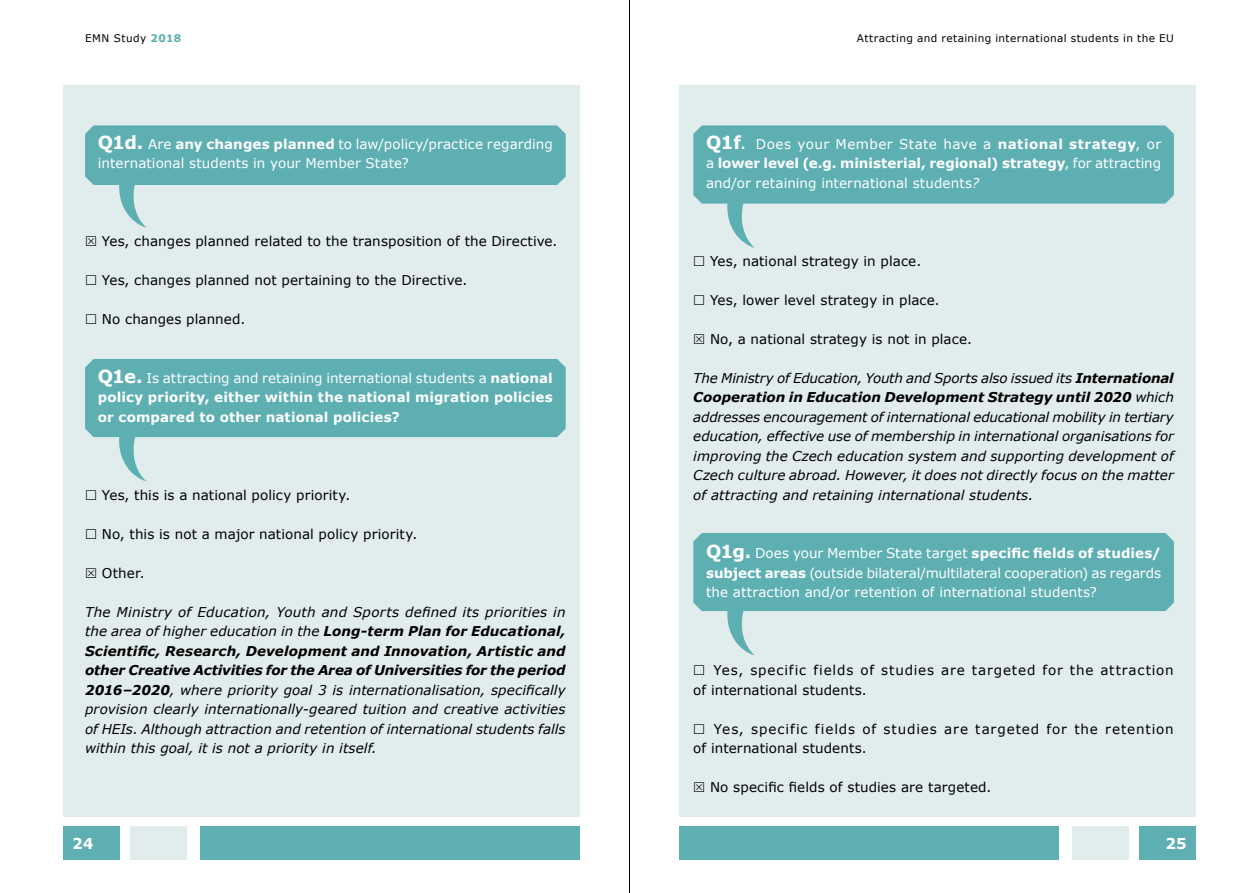
<style>
.page{position:relative;width:1259px;height:893px;background:#fff}
.page>*{position:absolute;margin:0;border:0;box-sizing:border-box;transform-origin:0 0}
.t1{font:700 15px "Verdana";color:#fff}
.t2{font:italic 13.5px/19.5px "Verdana";letter-spacing:.005em;color:#000;text-align:justify}
.t3{font:13.5px/19.5px "Verdana";letter-spacing:.005em;color:#fff;text-align:justify}
.t4{font:13.5px "Verdana";letter-spacing:.01em;color:#000}
.t5{font:700 13.5px/19.5px "Verdana";letter-spacing:.01em;color:#fff;text-align:justify}
.t6{font:13.5px/19.5px "Verdana";letter-spacing:.055em;color:#000}
.t7{font:13.5px/19.5px "Verdana";letter-spacing:.06em;color:#000}
.t8{font:10.5px "Verdana";letter-spacing:.04em;color:#000}
.s1{font-weight:700;color:#5dafb2}
.s2{font-weight:700;font-size:18px}
.s3{font-weight:700}
.s4{font-size:18px}
.s5{font-weight:400}
.s6{font-style:italic;font-size:18px}
.s7{font-style:italic}
</style>
<div class="page">
<div style="left:64px;top:85px;width:516px;height:731px;background:#e1eded"></div>
<div style="left:679px;top:85px;width:516px;height:731px;background:#e1eded"></div>
<hr style="left:629px;top:0;width:1px;height:893px;background:#000">
<div style="left:64px;top:826px;width:56px;height:34px;background:#5dafb2"></div>
<div style="left:130px;top:826px;width:57px;height:34px;background:#e1eded"></div>
<div style="left:200px;top:826px;width:380px;height:34px;background:#5dafb2"></div>
<div style="left:1139px;top:826px;width:56px;height:34px;background:#5dafb2"></div>
<div style="left:1072px;top:826px;width:56px;height:34px;background:#e1eded"></div>
<div style="left:679px;top:826px;width:380px;height:34px;background:#5dafb2"></div>
<svg style="left:693px;top:533px;width:481px;height:122px;fill:#5dafb2"></svg>
<svg style="left:85px;top:125px;width:481px;height:103px;fill:#5dafb2"></svg>
<svg style="left:85px;top:359px;width:481px;height:123px;fill:#5dafb2"></svg>
<svg style="left:693px;top:125px;width:481px;height:123px;fill:#5dafb2"></svg>
<p class="t8" style="left:85px;top:31px;width:98px">EMN Study <span class="s1">2018</span></p>
<p class="t8" style="left:857px;top:31px;width:318px">Attracting and retaining international students in the EU</p>
<p class="t3" style="left:98px;top:134px;width:456px"><span class="s2">Q1d.</span> Are <span class="s3">any changes planned</span> to law/policy/practice regarding international students in your Member State?</p>
<p class="t4" style="left:102px;top:233px;width:457px">Yes, changes planned related to the transposition of the Directive.</p>
<p class="t4" style="left:102px;top:272px;width:367px">Yes, changes planned not pertaining to the Directive.</p>
<p class="t4" style="left:102px;top:311px;width:145px">No changes planned.</p>
<p class="t5" style="left:98px;top:368px;width:456px"><span class="s4">Q1e.</span> <span class="s5">Is attracting and retaining international students a</span> national policy priority, either within the national migration policies or compared to other national policies?</p>
<p class="t4" style="left:102px;top:486px;width:250px">Yes, this is a national policy priority.</p>
<p class="t4" style="left:102px;top:525px;width:317px">No, this is not a major national policy priority.</p>
<p class="t4" style="left:102px;top:564px;width:44px">Other.</p>
<p class="t2" style="left:85px;top:602px;width:482px">The Ministry of Education, Youth and Sports defined its priorities in the area of higher education in the <span class="s3">Long-term Plan for Educational, Scientific, Research, Development and Innovation, Artistic and other Creative Activities for the Area of Universities for the period 2016–2020</span>, where priority goal 3 is internationalisation, specifically provision clearly internationally-geared tuition and creative activities of HEIs. Although attraction and retention of international students falls within this goal, it is not a priority in itself.</p>
<p class="t3" style="left:706px;top:134px;width:456px"><span class="s2">Q1f</span><span class="s6">.</span> Does your Member State have a <span class="s3">national strategy</span>, or a <span class="s3">lower level (e.g. ministerial, regional) strategy</span>, for attracting and/or retaining international students<span class="s7">?</span></p>
<p class="t4" style="left:710px;top:252px;width:213px">Yes, national strategy in place.</p>
<p class="t4" style="left:710px;top:291px;width:231px">Yes, lower level strategy in place.</p>
<p class="t4" style="left:710px;top:330px;width:263px">No, a national strategy is not in place.</p>
<p class="t2" style="left:693px;top:368px;width:482px">The Ministry of Education, Youth and Sports also issued its <span class="s3">International Cooperation in Education Development Strategy until 2020</span> which addresses encouragement of international educational mobility in tertiary education, effective use of membership in international organisations for improving the Czech education system and supporting development of Czech culture abroad. However, it does not directly focus on the matter of attracting and retaining international students.</p>
<p class="t3" style="left:706px;top:543px;width:456px"><span class="s2">Q1g.</span> Does your Member State target <span class="s3">specific fields of studies/ subject areas</span> (outside bilateral/multilateral cooperation) as regards the attraction and/or retention of international students?</p>
<p class="t6" style="left:693px;top:660px;width:482px;text-indent:20px">Yes, specific fields of studies are targeted for the attraction of international students.</p>
<p class="t7" style="left:693px;top:719px;width:482px;text-indent:21px">Yes, specific fields of studies are targeted for the retention of international students.</p>
<p class="t4" style="left:710px;top:779px;width:283px">No specific fields of studies are targeted.</p>
<p class="t1" style="left:72px;top:834px;width:23px">24</p>
<p class="t1" style="left:1165px;top:834px;width:23px">25</p>
</div>
